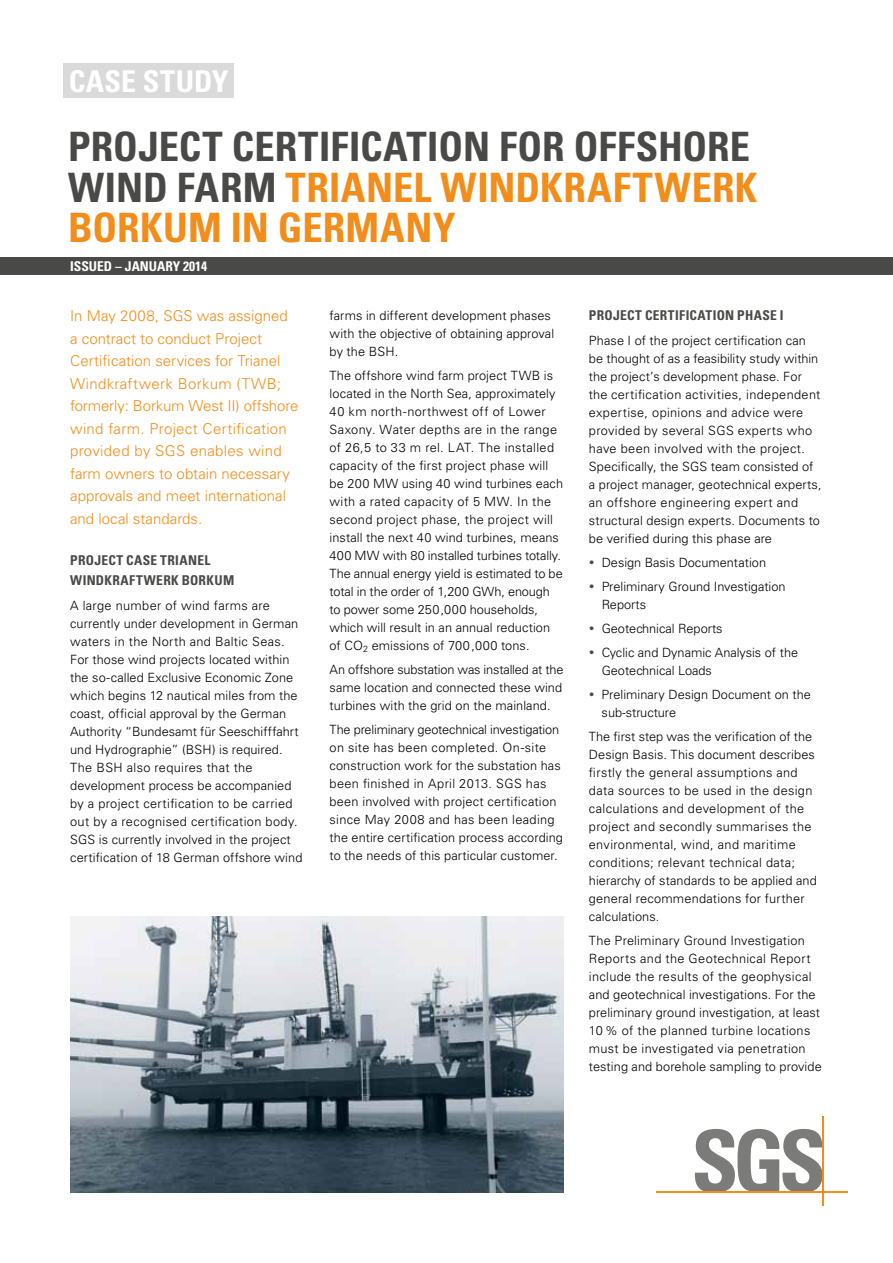
<style>
.page{position:relative;width:893px;height:1263px;background:#fff}
.page>*{position:absolute;margin:0;border:0;box-sizing:border-box;transform-origin:0 0}
.t1{font:700 condensed 40.5px/40.5px "Univers LT Std";color:#f28d1b}
.t2{font:700 condensed 40.5px "Univers LT Std";color:#494948}
.t3{font:700 condensed 30px "Univers LT Std";letter-spacing:.01em;color:#fff}
.t4{font:300 15px/22.5px "Univers LT Std";letter-spacing:.005em;color:#f28d1b}
.t5{font:700 condensed 13.5px/20.2px "Univers LT Std";letter-spacing:.025em;color:#494948}
.t6{font:700 condensed 13.5px "Univers LT Std";color:#fff}
.t7{font:300 12.75px/18px "Univers LT Std";letter-spacing:.01em;color:#000}
.s1{color:#494948}
</style>
<div class="page">
<div style="left:0;top:257px;width:893px;height:17px;background:#494948"></div>
<div style="left:64px;top:64px;width:170px;height:34px;background:#dadada"></div>
<img style="left:70px;top:916px;width:493px;height:277px">
<svg style="left:694px;top:1129px;width:128px;height:63px"></svg>
<hr style="left:656px;top:1192px;width:192px;height:1px;background:#f28d1b">
<hr style="left:822px;top:1116px;width:2px;height:90px;background:#f28d1b">
<h2 class="t3" style="left:69px;top:63px;width:161px">CASE STUDY</h2>
<h1 class="t2" style="left:68px;top:122px;width:93px">PROJECT</h1>
<h1 class="t2" style="left:232px;top:122px;width:23px">CERT</h1>
<h1 class="t1" style="left:68px;top:126px;width:691px;text-indent:251px"><span class="s1">IFICATION FOR OFFSHORE<br>WIND FARM</span> TRIANEL WI NDKRAFTWERK<br>BORKUM IN GERMANY</h1>
<p class="t6" style="left:70px;top:258px;width:139px">ISSUED – JANUARY 2014</p>
<p class="t4" style="left:70px;top:305px;width:230px">In May 2008, SGS was assigned a contract to conduct Project<br>Certification services for Trianel<br>Windkraftwerk Borkum (TWB; formerly: Borkum West II) offshore wind farm. Project Certification provided by SGS enables wind farm owners to obtain necessary approvals and meet international and local standards.</p>
<p class="t5" style="left:70px;top:550px;width:33px">PROJECT</p>
<p class="t5" style="left:126px;top:550px;width:9px">CASE</p>
<p class="t5" style="left:70px;top:550px;width:164px;text-indent:90px">TRIANEL<br>WI NDKRAFTWERK BORKUM</p>
<p class="t7" style="left:70px;top:597px;width:234px">A large number of wind farms are currently under development in German waters in the North and Baltic Seas.<br>For those wind projects located within the so-called Exclusive Economic Zone which begins 12 nautical miles from the coast, official approval by the German Authority “Bundesamt für Seeschifffahrt und Hydrographie” (BSH) is required.<br>The BSH also requires that the development process be accompanied by a project certification to be carried out by a recognised certification body.<br>SGS is currently involved in the project certification of 18 German offshore wind</p>
<p class="t7" style="left:330px;top:306px;width:226px">farms in different development phases with the objective of obtaining approval by the BSH.</p>
<p class="t7" style="left:330px;top:366px;width:235px">The offshore wind farm project TWB is located in the North Sea, approximately 40 km north-northwest off of Lower Saxony. Water depths are in the range of 26,5 to 33 m rel. LAT. The installed capacity of the first project phase will be 200 MW using 40 wind turbines each with a rated capacity of 5 MW. In the second project phase, the project will install the next 40 wind turbines, means 400 MW with 80 installed turbines totally.<br>The annual energy yield is estimated to be total in the order of 1,200 GWh, enough to power some 250,000 households, which will result in an annual reduction of CO<sub>2</sub> emissions of 700,000 tons.</p>
<p class="t7" style="left:330px;top:660px;width:235px;text-align:justify">An offshore substation was installed at the same location and connected these wind turbines with the grid on the mainland.</p>
<p class="t7" style="left:330px;top:720px;width:235px">The preliminary geotechnical investigation on site has been completed. On-site construction work for the substation has been finished in April 2013. SGS has been involved with project certification since May 2008 and has been leading the entire certification process according to the needs of this particular customer.</p>
<p class="t5" style="left:589px;top:305px;width:33px">PROJECT</p>
<p class="t5" style="left:645px;top:305px;width:9px">CERT</p>
<p class="t5" style="left:675px;top:305px;width:88px">IFICATION PHASE</p>
<p class="t5" style="left:780px;top:305px;width:5px">I</p>
<p class="t7" style="left:589px;top:332px;width:234px">Phase I of the project certification can be thought of as a feasibility study within the project’s development phase. For the certification activities, independent expertise, opinions and advice were provided by several SGS experts who have been involved with the project.<br>Specifically, the SGS team consisted of a project manager, geotechnical experts, an offshore engineering expert and structural design experts. Documents to be verified during this phase are</p>
<p class="t7" style="left:602px;top:551px;width:185px;line-height:24px">Design Basis Documentation<br>Preliminary Ground Investigation</p>
<p class="t7" style="left:602px;top:593px;width:198px;line-height:24px">Reports<br>Geotechnical Reports<br>Cyclic and Dynamic Analysis of the</p>
<p class="t7" style="left:602px;top:659px;width:211px;line-height:24px">Geotechnical Loads<br>Preliminary Design Document on the</p>
<p class="t7" style="left:589px;top:701px;width:225px;line-height:24px;text-indent:13px">sub-structure<br>The first step was the verification of the</p>
<p class="t7" style="left:589px;top:746px;width:229px">Design Basis. This document describes firstly the general assumptions and data sources to be used in the design calculations and development of the project and secondly summarises the environmental, wind, and maritime conditions; relevant technical data; hierarchy of standards to be applied and general recommendations for further calculations.</p>
<p class="t7" style="left:589px;top:932px;width:234px">The Preliminary Ground Investigation Reports and the Geotechnical Report include the results of the geophysical and geotechnical investigations. For the preliminary ground investigation, at least 10% of the planned turbine locations must be investigated via penetration testing and borehole sampling to provide</p>
</div>
